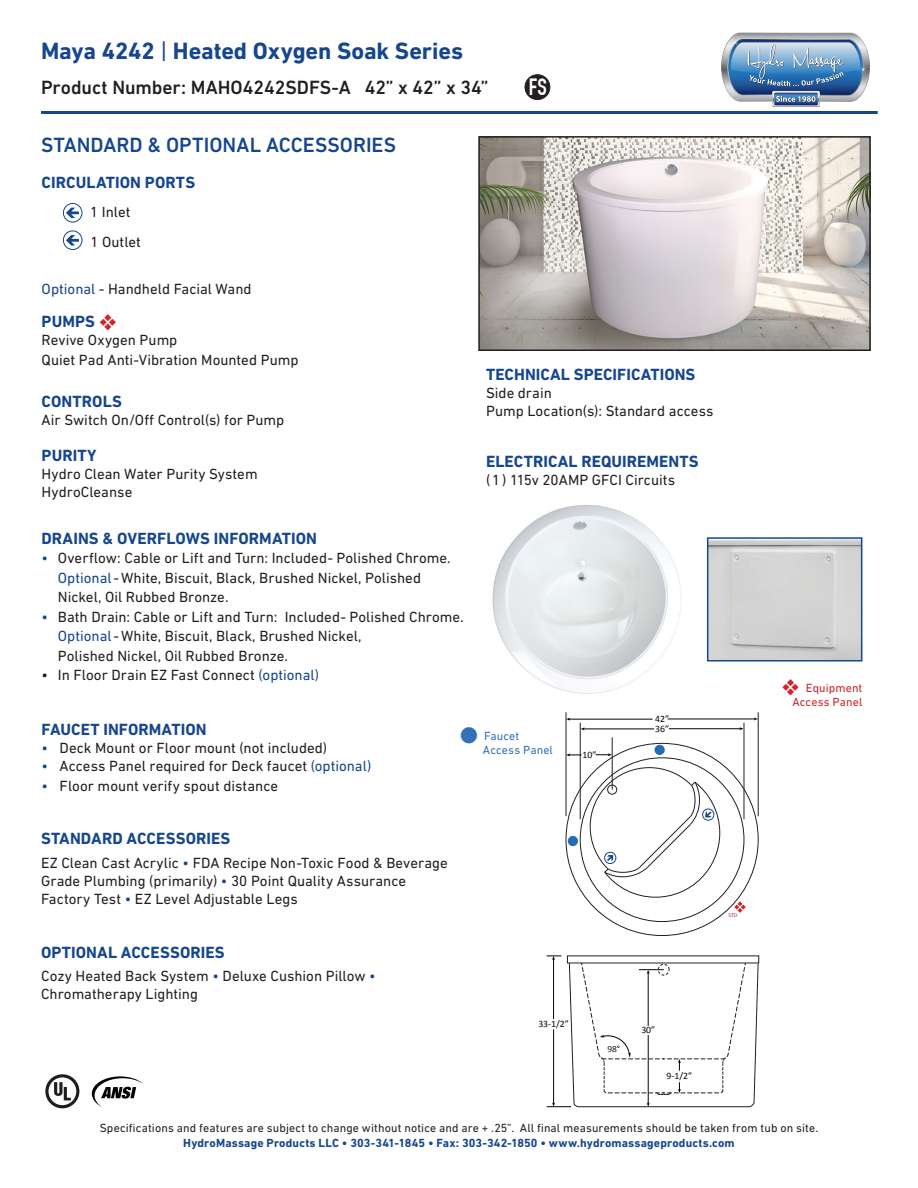
<style>
.page{position:relative;width:918px;height:1188px;background:#fff}
.page>*{position:absolute;margin:0;border:0;box-sizing:border-box;transform-origin:0 0}
.t1{font:700 24px "DIN Next LT Pro";letter-spacing:-.005em;color:#16468d}
.t2{font:700 23.1px "DIN Condensed";color:#fff}
.t3{font:500 21px "DIN Next LT Pro";color:#16468d}
.t4{font:500 19.5px "DIN Next LT Pro";letter-spacing:-.005em;color:#231f20}
.t5{font:700 16.5px "DIN Next LT Pro";letter-spacing:.005em;color:#16468d}
.t6{font:15px/18px "DIN Next LT Pro";color:#231f20}
.t7{font:12px "DIN Next LT Pro";letter-spacing:.01em;color:#231f20}
.t8{font:700 12px "DIN Next LT Pro";letter-spacing:.015em;color:#16468d}
.t9{font:12px/14.4px "DIN Next LT Pro";letter-spacing:.01em;color:#d1232a;text-align:right}
.t10{font:12px/14.4px "DIN Next LT Pro";letter-spacing:.01em;color:#3371b8}
.t11{font:9.75px "Calibri";color:#050504}
.t12{font:9.45px "Calibri";color:#211c1d}
.t13{font:5.4px "Myriad Pro";color:#b1282d}
.s1{font-weight:400}
.s2{color:#16468d}
.s3{color:#d1232a}
</style>
<div class="page">
<svg style="left:721px;top:33px;width:149px;height:74px;background:#83a0bf"></svg>
<svg style="left:525px;top:74px;width:25px;height:26px"></svg>
<hr style="left:41px;top:111px;width:837px;height:3px;background:#16468d">
<svg style="left:92px;top:1076px;width:51px;height:31px"></svg>
<svg style="left:45px;top:1074px;width:34px;height:34px"></svg>
<div style="left:49px;top:1077px;width:27px;height:28px;background:#fff;border-radius:50%"></div>
<svg style="left:54px;top:1082px;width:17px;height:18px"></svg>
<svg style="left:66px;top:208px;width:13px;height:10px"></svg>
<div style="left:63px;top:203px;width:19px;height:20px;border:1px solid #16468d;border-radius:50%"></div>
<svg style="left:66px;top:235px;width:13px;height:10px"></svg>
<div style="left:63px;top:230px;width:19px;height:20px;border:1px solid #16468d;border-radius:50%"></div>
<img style="left:481px;top:139px;width:387px;height:209px">
<div style="left:478px;top:136px;width:393px;height:215px;border:2px solid #231f20"></div>
<hr style="left:583px;top:729px;width:71px;height:1px;background:#050504">
<hr style="left:669px;top:728px;width:72px;height:1px;background:#050504">
<svg style="left:739px;top:727px;width:5px;height:3px"></svg>
<hr style="left:566px;top:712px;width:1px;height:104px;background:#231f20">
<hr style="left:758px;top:712px;width:1px;height:104px;background:#231f20">
<hr style="left:580px;top:723px;width:1px;height:96px;background:#231f20">
<hr style="left:744px;top:723px;width:1px;height:96px;background:#231f20">
<hr style="left:568px;top:719px;width:85px;height:1px;background:#050504">
<hr style="left:668px;top:719px;width:87px;height:1px;background:#050504">
<hr style="left:612px;top:737px;width:1px;height:53px;background:#231f20">
<svg style="left:566px;top:753px;width:16px;height:3px"></svg>
<svg style="left:596px;top:753px;width:16px;height:3px"></svg>
<svg style="left:547px;top:956px;width:212px;height:152px"></svg>
<svg style="left:734px;top:901px;width:12px;height:12px"></svg>
<svg style="left:590px;top:767px;width:130px;height:131px"></svg>
<div style="left:655px;top:745px;width:10px;height:10px;background:#246db6;border-radius:50%"></div>
<div style="left:568px;top:836px;width:10px;height:10px;background:#246db6;border-radius:50%"></div>
<img style="left:492px;top:505px;width:189px;height:189px">
<img style="left:710px;top:540px;width:149px;height:119px">
<div style="left:707px;top:537px;width:155px;height:125px;border:2px solid #16468d"></div>
<h1 class="t1" style="left:41px;top:37px;width:424px">Maya 4242 <span class="s1">|</span> Heated Oxygen Soak Series</h1>
<h3 class="t4" style="left:41px;top:76px;width:449px">Product Number: MAHO4242SDFS-A 42” x 42” x 34”</h3>
<h3 class="t3" style="left:41px;top:133px;width:357px">STANDARD &amp; OPTIONAL ACCESSORIES</h3>
<h2 class="t2" style="left:529px;top:74px;width:19px">FS</h2>
<p class="t5" style="left:42px;top:173px;width:155px">CIRCULATION PORTS</p>
<p class="t6" style="left:90px;top:197px;width:52px;line-height:30px">1 Inlet<br>1 Outlet</p>
<p class="t6" style="left:42px;top:280px;width:212px"><span class="s2">Optional</span> - Handheld Facial Wand</p>
<p class="t5" style="left:42px;top:312px;width:76px">PUMPS <span class="s3">❖</span></p>
<p class="t6" style="left:42px;top:330px;width:258px;line-height:19.8px">Revive Oxygen Pump<br>Quiet Pad Anti-Vibration Mounted Pump</p>
<p class="t5" style="left:42px;top:391px;width:82px">CONTROLS</p>
<p class="t6" style="left:42px;top:410px;width:244px">Air Switch On/Off Control(s) for Pump</p>
<p class="t5" style="left:42px;top:446px;width:57px">PURITY</p>
<p class="t6" style="left:42px;top:465px;width:218px">Hydro Clean Water Purity System<br>HydroCleanse</p>
<p class="t5" style="left:41px;top:528px;width:277px">DRAINS &amp; OVERFLOWS INFORMATION</p>
<p class="t6" style="left:58px;top:548px;width:394px;line-height:19.5px;text-indent:-16px"><span class="s2">•</span> Overflow: Cable or Lift and Turn: Included- Polished Chrome.<br><span class="s2">Optional</span>-White, Biscuit, Black, Brushed Nickel, Polished<br>Nickel, Oil Rubbed Bronze.</p>
<p class="t6" style="left:58px;top:607px;width:407px;line-height:19.5px;text-indent:-17px"><span class="s2">•</span> Bath Drain: Cable or Lift and Turn: Included- Polished Chrome.<br><span class="s2">Optional</span>-White, Biscuit, Black, Brushed Nickel,<br>Polished Nickel, Oil Rubbed Bronze.</p>
<p class="t6" style="left:41px;top:666px;width:279px">• In Floor Drain EZ Fast Connect <span class="s2">(optional)</span></p>
<p class="t5" style="left:486px;top:365px;width:211px">TECHNICAL SPECIFICATIONS</p>
<p class="t6" style="left:486px;top:384px;width:229px">Side drain<br>Pump Location(s): Standard access</p>
<p class="t5" style="left:486px;top:451px;width:214px">ELECTRICAL REQUIREMENTS</p>
<p class="t6" style="left:486px;top:470px;width:191px">(1) 115v 20AMP GFCI Circuits</p>
<p class="t5" style="left:42px;top:720px;width:166px">FAUCET INFORMATION</p>
<p class="t6" style="left:42px;top:739px;width:287px"><span class="s2">•</span> Deck Mount or Floor mount (not included)</p>
<p class="t6" style="left:42px;top:757px;width:331px"><span class="s2">•</span> Access Panel required for Deck faucet <span class="s2">(optional)</span></p>
<p class="t6" style="left:42px;top:776px;width:238px"><span class="s2">•</span> Floor mount verify spout distance</p>
<p class="t10" style="left:483px;top:728px;width:72px;text-indent:-23px">● Faucet<br>Access Panel</p>
<p class="t5" style="left:41px;top:829px;width:191px">STANDARD ACCESSORIES</p>
<p class="t6" style="left:41px;top:853px;width:408px">EZ Clean Cast Acrylic <span class="s2">•</span> FDA Recipe Non-Toxic Food &amp; Beverage<br>Grade Plumbing (primarily) <span class="s2">•</span> 30 Point Quality Assurance<br>Factory Test <span class="s2">•</span> EZ Level Adjustable Legs</p>
<p class="t11" style="left:583px;top:748px;width:15px">10”</p>
<p class="t5" style="left:41px;top:943px;width:185px">OPTIONAL ACCESSORIES</p>
<p class="t6" style="left:41px;top:967px;width:336px">Cozy Heated Back System <span class="s2">•</span> Deluxe Cushion Pillow <span class="s2">•<br></span>Chromatherapy Lighting</p>
<p class="t11" style="left:538px;top:1018px;width:32px">33-1/2”</p>
<p class="t12" style="left:607px;top:1043px;width:14px">98°</p>
<p class="t11" style="left:655px;top:713px;width:15px">42”</p>
<p class="t11" style="left:655px;top:722px;width:15px">36”</p>
<p class="t11" style="left:641px;top:1024px;width:15px">30”</p>
<p class="t11" style="left:666px;top:1069px;width:27px">9-1/2”</p>
<p class="t13" style="left:728px;top:912px;width:10px">STD</p>
<p class="t9" style="left:782px;top:680px;width:82px">❖ Equipment<br>Access Panel</p>
<p class="t7" style="left:100px;top:1121px;width:720px">Specifications and features are subject to change without notice and are + .25”. All final measurements should be taken from tub on site.</p>
<p class="t8" style="left:183px;top:1135px;width:553px">HydroMassage Products LLC • 303-341-1845 • Fax: 303-342-1850 • www.hydromassageproducts.com</p>
</div>
